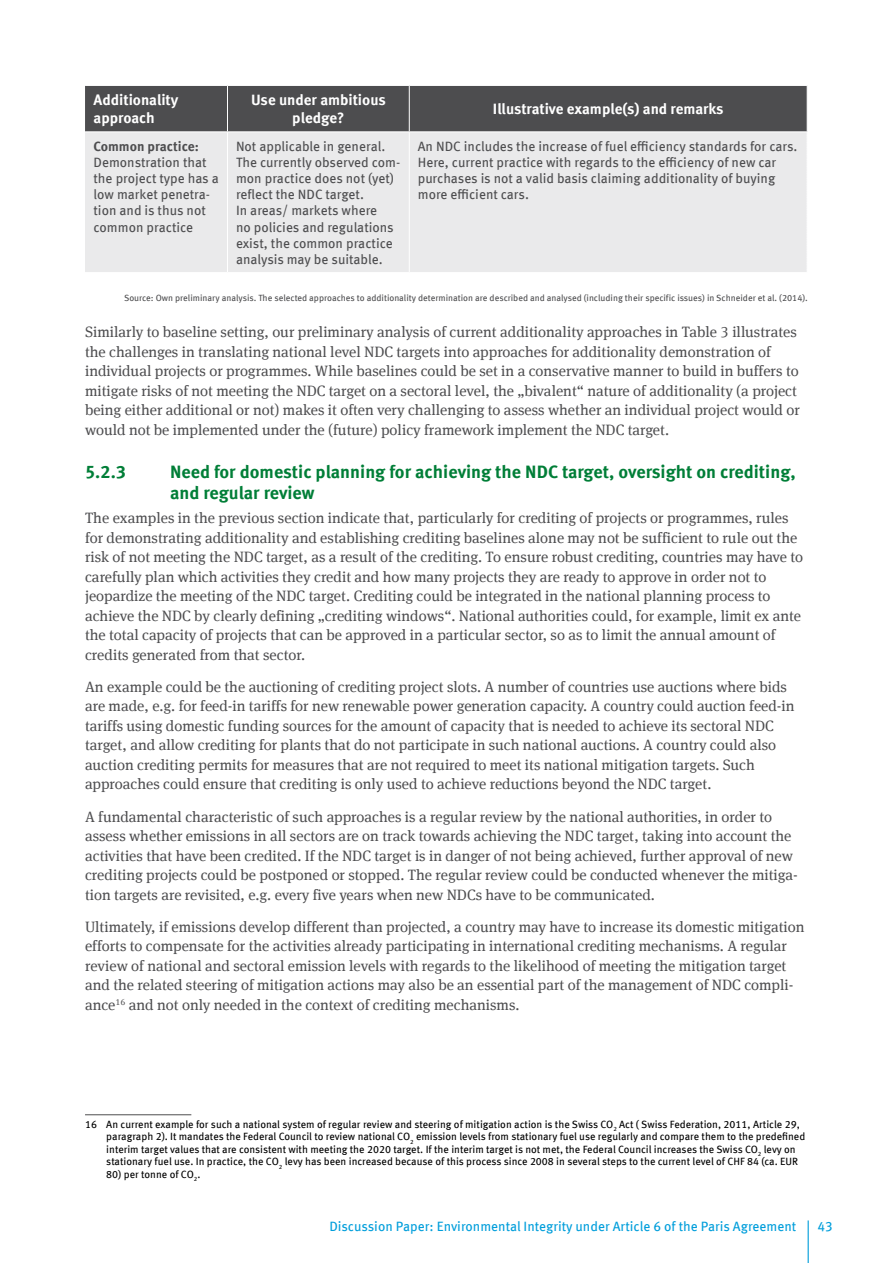
<style>
.page{position:relative;width:893px;height:1263px;background:#fff}
.page>*{position:absolute;margin:0;border:0;box-sizing:border-box;transform-origin:0 0}
.t1{font:700 18px/21.6px "Meta Offc";color:#007e37}
.Fließtext{font:15px/19.5px "Meta Serif Offc";color:#4d4d4f}
.Tabellenkopf{font:700 15px/18px "Meta Offc";color:#fff}
.Tabelle{font:13.5px/16.2px "Meta Offc";color:#4d4d4f}
.t2{font:13.5px "Meta Offc";color:#009edb}
.Fußnoten{font:10.5px/12.6px "Meta Offc";color:#000}
.Tabellenzusatz{font:9px "Meta Offc";color:#4d4d4f}
.s1{font-weight:700}
</style>
<div class="page">
<hr style="left:808px;top:1220px;width:1px;height:43px;background:#009edb">
<svg style="left:85px;top:86px;width:723px;height:186px;background:#c3c3c5"></svg>
<hr style="left:227px;top:132px;width:1px;height:140px;background:#fff">
<hr style="left:409px;top:132px;width:1px;height:140px;background:#fff">
<hr style="left:227px;top:86px;width:1px;height:45px;background:#fff">
<hr style="left:409px;top:86px;width:1px;height:45px;background:#fff">
<hr style="left:807px;top:86px;width:1px;height:45px;background:#fff">
<hr style="left:85px;top:131px;width:142px;height:1px;background:#fff">
<hr style="left:227px;top:131px;width:182px;height:1px;background:#fff">
<hr style="left:409px;top:131px;width:398px;height:1px;background:#fff">
<hr style="left:85px;top:1114px;width:106px;height:1px;background:#4d4d4f">
<p class="Tabellenkopf" style="left:94px;top:92px;width:86px">Additionality approach</p>
<p class="Tabellenkopf" style="left:251px;top:92px;width:136px;text-align:center">Use under ambitious pledge?</p>
<p class="Tabellenkopf" style="left:493px;top:101px;width:232px">Illustrative example(s) and remarks</p>
<p class="Tabelle" style="left:94px;top:138px;width:127px"><span class="s1">Common practice:<br></span>Demonstration that the project type has a low market penetra&shy;tion and is thus not common practice</p>
<p class="Tabelle" style="left:236px;top:138px;width:151px">Not applicable in general.</p>
<p class="Tabelle" style="left:418px;top:138px;width:381px">An NDC includes the increase of fuel efficiency standards for cars.</p>
<p class="Tabelle" style="left:418px;top:154px;width:360px;text-align:justify">Here, current practice with regards to the efficiency of new car purchases is not a valid basis claiming additionality of buying more efficient cars.</p>
<p class="Tabelle" style="left:236px;top:154px;width:166px">The currently observed com&shy;mon practice does not (yet) reflect the NDC target.</p>
<p class="Tabelle" style="left:236px;top:203px;width:159px">In areas/ markets where no policies and regulations exist, the common practice analysis may be suitable.</p>
<p class="Tabellenzusatz" style="left:124px;top:292px;width:685px">Source: Own preliminary analysis. The selected approaches to additionality determination are described and analysed (including their specific issues) in Schneider et al. (2014).</p>
<p class="Fließtext" style="left:85px;top:323px;width:716px">Similarly to baseline setting, our preliminary analysis of current additionality approaches in Table 3 illustrates the challenges in translating national level NDC targets into approaches for additionality demonstration of individual projects or programmes. While baselines could be set in a conservative manner to build in buffers to mitigate risks of not meeting the NDC target on a sectoral level, the „bivalent“ nature of additionality (a project being either additional or not) makes it often very challenging to assess whether an individual project would or would not be implemented under the (future) policy framework implement the NDC target.</p>
<p class="t1" style="left:85px;top:461px;width:43px">5.2.3</p>
<p class="t1" style="left:170px;top:461px;width:627px">Need for domestic planning for achieving the NDC target, oversight on crediting, and regular review</p>
<p class="Fließtext" style="left:85px;top:508px;width:720px">The examples in the previous section indicate that, particularly for crediting of projects or programmes, rules for demonstrating additionality and establishing crediting baselines alone may not be sufficient to rule out the risk of not meeting the NDC target, as a result of the crediting. To ensure robust crediting, countries may have to carefully plan which activities they credit and how many projects they are ready to approve in order not to jeopardize the meeting of the NDC target. Crediting could be integrated in the national planning process to achieve the NDC by clearly defining „crediting windows“. National authorities could, for example, limit ex ante the total capacity of projects that can be approved in a particular sector, so as to limit the annual amount of credits generated from that sector.</p>
<p class="Fließtext" style="left:85px;top:677px;width:711px">An example could be the auctioning of crediting project slots. A number of countries use auctions where bids are made, e.g. for feed-in tariffs for new renewable power generation capacity. A country could auction feed-in tariffs using domestic funding sources for the amount of capacity that is needed to achieve its sectoral NDC target, and allow crediting for plants that do not participate in such national auctions. A country could also auction crediting permits for measures that are not required to meet its national mitigation targets. Such approaches could ensure that crediting is only used to achieve reductions beyond the NDC target.</p>
<p class="Fließtext" style="left:85px;top:807px;width:714px">A fundamental characteristic of such approaches is a regular review by the national authorities, in order to assess whether emissions in all sectors are on track towards achieving the NDC target, taking into account the activities that have been credited. If the NDC target is in danger of not being achieved, further approval of new crediting projects could be postponed or stopped. The regular review could be conducted whenever the mitiga&shy;tion targets are revisited, e.g. every five years when new NDCs have to be communicated.</p>
<p class="Fließtext" style="left:85px;top:917px;width:721px">Ultimately, if emissions develop different than projected, a country may have to increase its domestic mitigation efforts to compensate for the activities already participating in international crediting mechanisms. A regular review of national and sectoral emission levels with regards to the likelihood of meeting the mitigation target and the related steering of mitigation actions may also be an essential part of the management of NDC compli&shy;ance<sup>16</sup> and not only needed in the context of crediting mechanisms.</p>
<p class="Fußnoten" style="left:106px;top:1118px;width:700px;text-indent:-21px">16 An current example for such a national system of regular review and steering of mitigation action is the Swiss CO<sub>2</sub> Act ( Swiss Federation, 2011, Article 29, paragraph 2). It mandates the Federal Council to review national CO<sub>2</sub> emission levels from stationary fuel use regularly and compare them to the predefined interim target values that are consistent with meeting the 2020 target. If the interim target is not met, the Federal Council increases the Swiss CO<sub>2</sub> levy on stationary fuel use. In practice, the CO<sub>2</sub> levy has been increased because of this process since 2008 in several steps to the current level of CHF 84 (ca. EUR</p>
<p class="Fußnoten" style="left:106px;top:1168px;width:96px">80) per tonne of CO<sub>2</sub>.</p>
<p class="t2" style="left:329px;top:1218px;width:468px">Discussion Paper: Environmental Integrity under Article 6 of the Paris Agreement</p>
<p class="t2" style="left:817px;top:1218px;width:17px">43</p>
</div>
